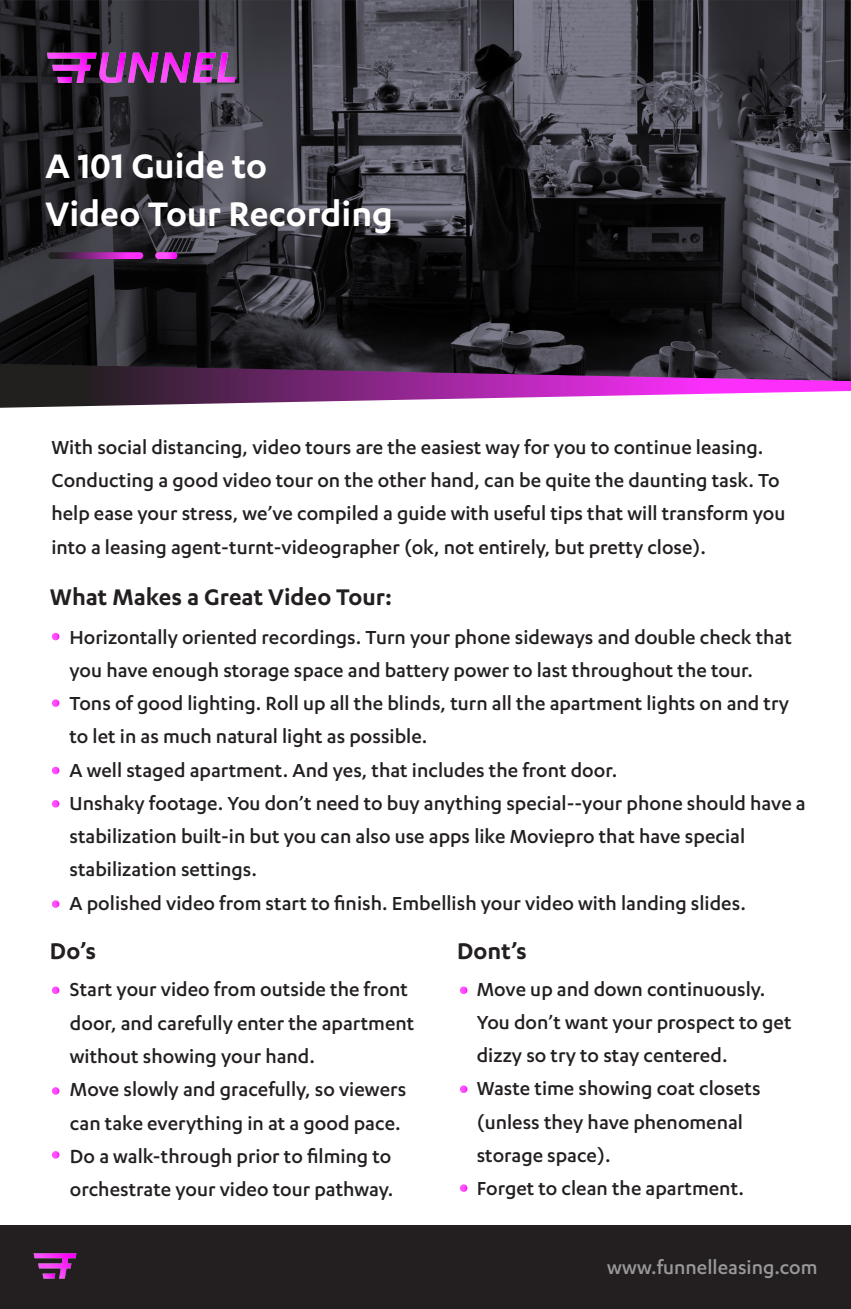
<style>
.page{position:relative;width:851px;height:1309px;background:#fff}
.page>*{position:absolute;margin:0;border:0;box-sizing:border-box;transform-origin:0 0}
.t1{font:600 39.38px/47.2px "Karbon";color:#fff}
.t2{font:600 26.25px "Karbon";color:#231f20}
.t3{font:500 21.88px/33.2px "Karbon";color:#231f20}
.t4{font:500 21.88px "Karbon";color:#999}
</style>
<div class="page">
<div style="left:0;top:1225px;width:851px;height:83px;background:#231f20"></div>
<img style="left:33px;top:1253px;width:44px;height:26px">
<svg style="left:0;top:381px;width:851px;height:27px"></svg>
<svg style="left:0;top:0;width:851px;height:381px;background:#343239"></svg>
<svg style="left:48px;top:252px;width:95px;height:7px"></svg>
<svg style="left:155px;top:252px;width:22px;height:7px"></svg>
<img style="left:45px;top:51px;width:192px;height:35px">
<svg style="left:52px;top:632px;width:7px;height:8px"></svg>
<svg style="left:52px;top:699px;width:7px;height:7px"></svg>
<svg style="left:52px;top:766px;width:7px;height:8px"></svg>
<svg style="left:52px;top:800px;width:7px;height:7px"></svg>
<svg style="left:52px;top:900px;width:7px;height:7px"></svg>
<svg style="left:52px;top:986px;width:7px;height:7px"></svg>
<svg style="left:52px;top:1087px;width:7px;height:7px"></svg>
<svg style="left:52px;top:1151px;width:7px;height:7px"></svg>
<svg style="left:460px;top:986px;width:7px;height:7px"></svg>
<svg style="left:460px;top:1085px;width:7px;height:7px"></svg>
<svg style="left:460px;top:1184px;width:7px;height:7px"></svg>
<h1 class="t1" style="left:46px;top:141px;width:349px">A 101 Guide to<br>Video Tour Recording</h1>
<p class="t3" style="left:51px;top:430px;width:736px">With social distancing, video tours are the easiest way for you to continue leasing.<br>Conducting a good video tour on the other hand, can be quite the daunting task. To help ease your stress, we’ve compiled a guide with useful tips that will transform you into a leasing agent-turnt-videographer (ok, not entirely, but pretty close).</p>
<p class="t2" style="left:50px;top:582px;width:344px">What Makes a Great Video Tour:</p>
<p class="t3" style="left:69px;top:619px;width:738px">Horizontally oriented recordings. Turn your phone sideways and double check that you have enough storage space and battery power to last throughout the tour.<br>Tons of good lighting. Roll up all the blinds, turn all the apartment lights on and try to let in as much natural light as possible.<br>A well staged apartment. And yes, that includes the front door.<br>Unshaky footage. You don’t need to buy anything special--your phone should have a stabilization built-in but you can also use apps like Moviepro that have special stabilization settings.<br>A polished video from start to finish. Embellish your video with landing slides.</p>
<p class="t2" style="left:50px;top:936px;width:48px">Do’s</p>
<p class="t2" style="left:457px;top:936px;width:71px">Dont’s</p>
<p class="t3" style="left:70px;top:972px;width:346px">Start your video from outside the front door, and carefully enter the apartment without showing your hand.<br>Move slowly and gracefully, so viewers can take everything in at a good pace.<br>Do a walk-through prior to filming to orchestrate your video tour pathway.</p>
<p class="t3" style="left:477px;top:971px;width:316px">Move up and down continuously.<br>You don’t want your prospect to get dizzy so try to stay centered.<br>Waste time showing coat closets (unless they have phenomenal storage space).<br>Forget to clean the apartment.</p>
<p class="t4" style="left:607px;top:1255px;width:212px">www.funnelleasing.com</p>
</div>
